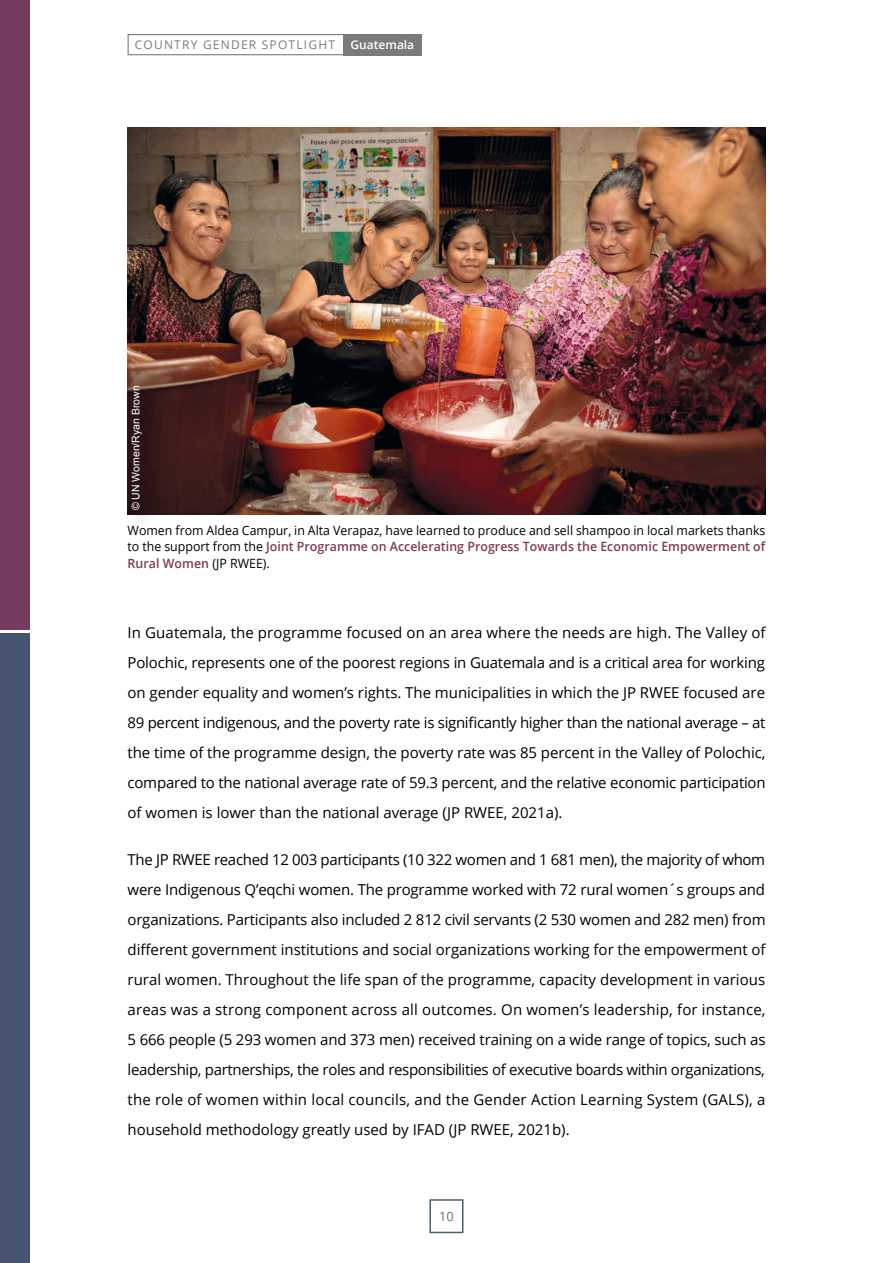
<style>
.page{position:relative;width:893px;height:1263px;background:#fff}
.page>*{position:absolute;margin:0;border:0;box-sizing:border-box;transform-origin:0 0}
.t1{font:15px/30px "Open Sans";color:#000;text-align:justify}
.t2{font:12.75px/16.5px "Open Sans";color:#000;text-align:justify}
.t3{font:12.75px "Open Sans";color:#706f6f}
.t4{font:12px "Open Sans";letter-spacing:.1em;color:#7c7b7b}
.t5{font:600 12px "Open Sans";color:#fff}
.t6{font:10.5px "Arial";color:#fff}
.s1{font-weight:600;color:#7e3b58}
</style>
<div class="page">
<div style="left:429px;top:1199px;width:34px;height:34px;border:2px solid #46606c"></div>
<div style="left:0;top:0;width:30px;height:629px;background:#753c5f"></div>
<div style="left:0;top:634px;width:30px;height:629px;background:#45536f"></div>
<div style="left:128px;top:34px;width:216px;height:21px;background:#fff;border:1px solid #7c7b7b"></div>
<div style="left:343px;top:34px;width:79px;height:21px;background:#7c7b7b"></div>
<img style="left:128px;top:128px;width:637px;height:386px">
<div style="left:125px;top:379px;width:35px;height:150px;background:#000;opacity:.75"></div>
<p class="t4" style="left:135px;top:36px;width:202px">COUNTRY GENDER SPOTLIGHT</p>
<p class="t5" style="left:351px;top:36px;width:65px">Guatemala</p>
<p class="t6" style="left:129px;top:510px;width:126px;rotate:-90deg">© UN Women/Ryan Brown</p>
<p class="t2" style="left:128px;top:522px;width:639px">Women from Aldea Campur, in Alta Verapaz, have learned to produce and sell shampoo in local markets thanks to the support from the <span class="s1">Joint Programme on Accelerating Progress Towards the Economic Empowerment of Rural Women</span> (JP RWEE).</p>
<p class="t1" style="left:128px;top:617px;width:640px">In Guatemala, the programme focused on an area where the needs are high. The Valley of Polochic, represents one of the poorest regions in Guatemala and is a critical area for working on gender equality and women’s rights. The municipalities in which the JP RWEE focused are 89 percent indigenous, and the poverty rate is significantly higher than the national average – at the time of the programme design, the poverty rate was 85 percent in the Valley of Polochic, compared to the national average rate of 59.3 percent, and the relative economic participation of women is lower than the national average (JP RWEE, 2021a).</p>
<p class="t1" style="left:128px;top:844px;width:640px">The JP RWEE reached 12 003 participants (10 322 women and 1 681 men), the majority of whom were Indigenous Q’eqchi women. The programme worked with 72 rural women´s groups and organizations. Participants also included 2 812 civil servants (2 530 women and 282 men) from different government institutions and social organizations working for the empowerment of rural women. Throughout the life span of the programme, capacity development in various areas was a strong component across all outcomes. On women’s leadership, for instance, 5 666 people (5 293 women and 373 men) received training on a wide range of topics, such as leadership, partnerships, the roles and responsibilities of executive boards within organizations, the role of women within local councils, and the Gender Action Learning System (GALS), a household methodology greatly used by IFAD (JP RWEE, 2021b).</p>
<p class="t3" style="left:439px;top:1207px;width:16px">10</p>
</div>
